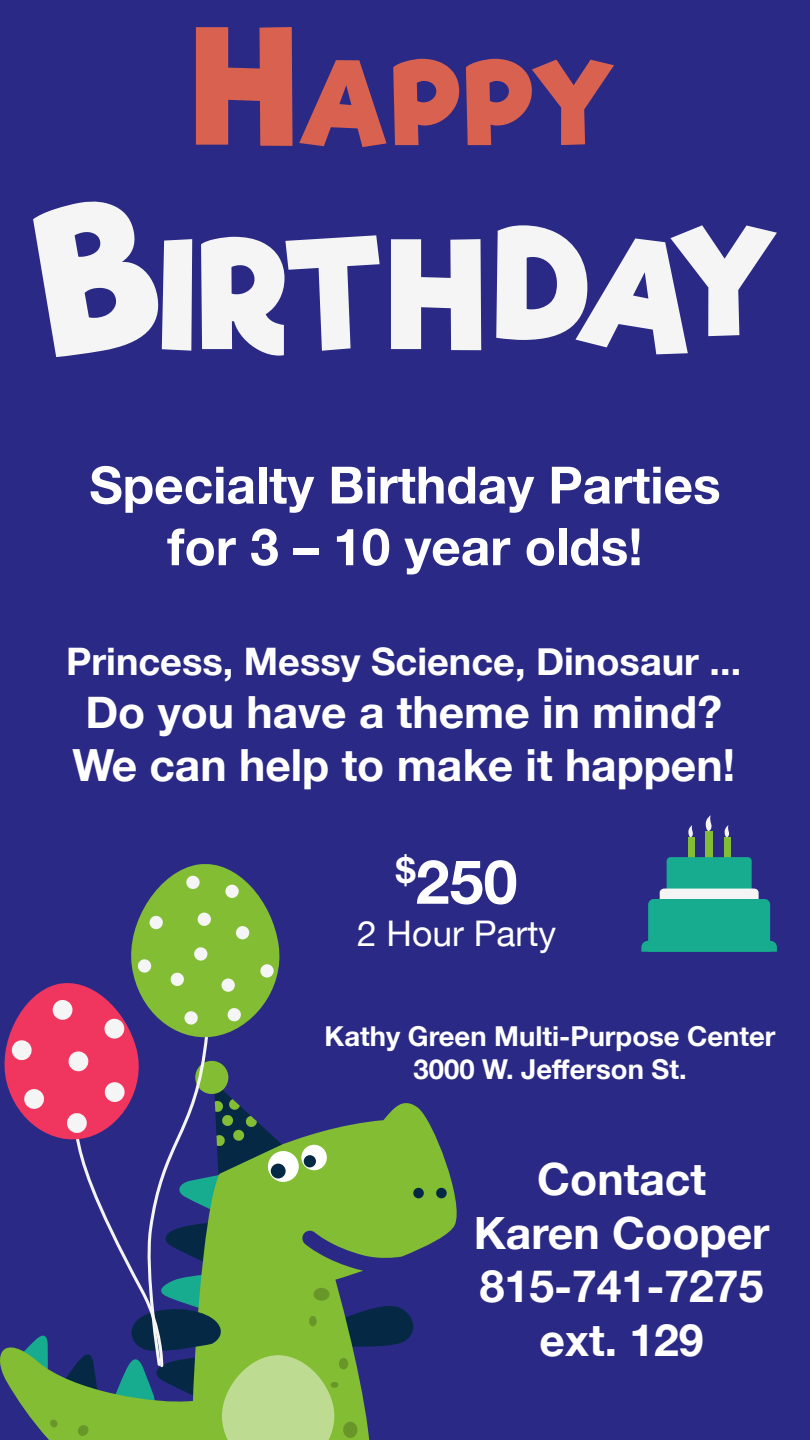
<style>
.page{position:relative;width:810px;height:1440px;background:#2a2a86}
.page>*{position:absolute;margin:0;border:0;box-sizing:border-box;transform-origin:0 0}
.t1{font:700 61.05px "Helvetica Neue";color:#fff}
.t2{font:700 51.45px "Helvetica Neue";color:#fff}
.t3{font:700 44.47px "Helvetica Neue";color:#fff}
.t4{font:700 44.33px "Helvetica Neue";color:#fff}
.t5{font:700 37.95px "Helvetica Neue";color:#fff}
.t6{font:35.33px "Helvetica Neue";color:#fff}
.t7{font:700 27.45px "Helvetica Neue";color:#fff}
</style>
<div class="page">
<div style="left:705px;top:832px;width:8px;height:26px;background:#82bd33"></div>
<svg style="left:706px;top:815px;width:6px;height:16px"></svg>
<div style="left:688px;top:838px;width:6px;height:20px;background:#82bd33"></div>
<svg style="left:688px;top:825px;width:5px;height:12px"></svg>
<div style="left:724px;top:838px;width:6px;height:20px;background:#82bd33"></div>
<svg style="left:725px;top:825px;width:5px;height:12px"></svg>
<div style="left:667px;top:857px;width:85px;height:50px;background:#17ab8f;border-radius:4px"></div>
<svg style="left:641px;top:889px;width:136px;height:63px"></svg>
<svg style="left:334px;top:1103px;width:123px;height:337px"></svg>
<div style="left:413px;top:1188px;width:11px;height:10px;background:#052945;border-radius:50%"></div>
<div style="left:436px;top:1188px;width:11px;height:10px;background:#052945;border-radius:50%"></div>
<div style="left:339px;top:1358px;width:9px;height:11px;background:#699629;border-radius:50%"></div>
<div style="left:331px;top:1382px;width:7px;height:6px;background:#699629;border-radius:50%"></div>
<div style="left:343px;top:1422px;width:14px;height:16px;background:#699629;border-radius:50%"></div>
<svg style="left:0;top:864px;width:334px;height:576px"></svg>
<svg style="left:196px;top:27px;width:97px;height:119px"></svg>
<svg style="left:299px;top:60px;width:88px;height:87px"></svg>
<svg style="left:393px;top:59px;width:66px;height:86px"></svg>
<svg style="left:466px;top:59px;width:148px;height:86px"></svg>
<svg style="left:33px;top:201px;width:159px;height:156px"></svg>
<svg style="left:201px;top:235px;width:179px;height:121px"></svg>
<svg style="left:391px;top:239px;width:90px;height:111px"></svg>
<svg style="left:496px;top:225px;width:281px;height:129px"></svg>
<p class="t2" style="left:89px;top:445px;width:633px">Specialty Birthday Parties</p>
<p class="t2" style="left:167px;top:507px;width:477px">for 3 – 10 year olds!</p>
<p class="t5" style="left:66px;top:631px;width:677px">Princess, Messy Science, Dinosaur ...</p>
<p class="t4" style="left:85px;top:677px;width:638px">Do you have a theme in mind?</p>
<p class="t4" style="left:72px;top:731px;width:664px">We can help to make it happen!</p>
<p class="t1" style="left:396px;top:834px;width:123px"><sup>$</sup>250</p>
<p class="t6" style="left:357px;top:908px;width:201px">2 Hour Party</p>
<p class="t7" style="left:325px;top:1015px;width:453px">Kathy Green Multi-Purpose Center</p>
<p class="t7" style="left:414px;top:1048px;width:275px">3000 W. Jefferson St.</p>
<p class="t3" style="left:537px;top:1145px;width:170px">Contact</p>
<p class="t3" style="left:474px;top:1198px;width:297px">Karen Cooper</p>
<p class="t3" style="left:480px;top:1251px;width:285px">815-741-7275</p>
<p class="t3" style="left:540px;top:1305px;width:166px">ext. 129</p>
</div>
